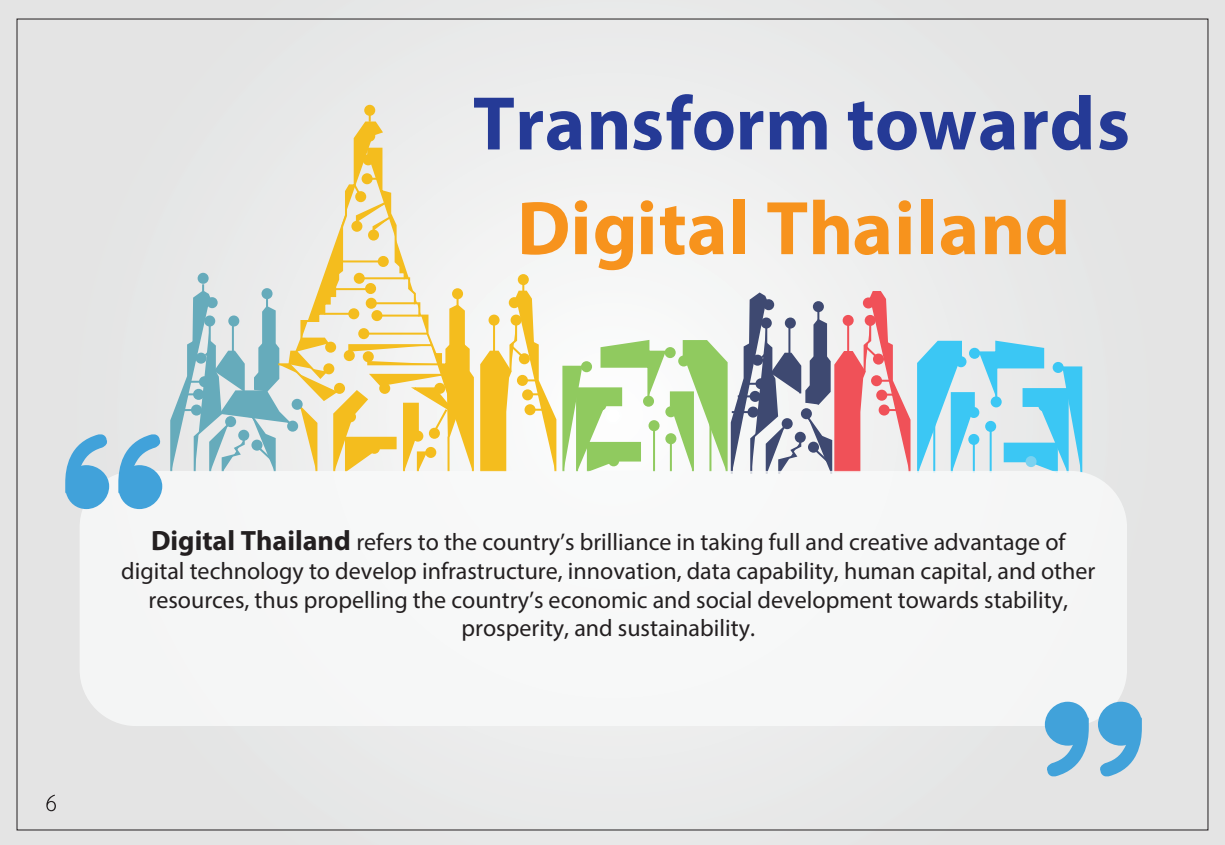
<style>
.page{position:relative;width:1225px;height:845px;background:#e4e5e4}
.page>*{position:absolute;margin:0;border:0;box-sizing:border-box;transform-origin:0 0}
.t1{font:700 76.6px "Myriad Pro";letter-spacing:.005em;color:#253a96}
.t2{font:700 76.6px "Myriad Pro";letter-spacing:.015em;color:#f7931d}
.t3{font:24px/28.8px "Myriad Pro";color:#231f20;text-align:center}
.s1{font-weight:700;font-size:28px}
</style>
<div class="page">
<div style="left:365px;top:106px;width:9px;height:9px;background:#f4bd1e;border-radius:50%"></div>
<div style="left:364px;top:105px;width:11px;height:11px;border:2px solid #f4bd1e;border-radius:50%"></div>
<svg style="left:170px;top:115px;width:913px;height:357px"></svg>
<div style="left:80px;top:471px;width:1047px;height:255px;background:#f9fafa;border-radius:56px"></div>
<svg style="left:65px;top:434px;width:97px;height:75px"></svg>
<svg style="left:1044px;top:701px;width:97px;height:75px"></svg>
<svg style="left:46px;top:794px;width:10px;height:17px"></svg>
<h1 class="t1" style="left:473px;top:74px;width:658px">Transform towards</h1>
<h1 class="t2" style="left:517px;top:178px;width:555px">Digital Thailand</h1>
<p class="t3" style="left:121px;top:527px;width:975px"><span class="s1">Digital Thailand</span> refers to the country’s brilliance in taking full and creative advantage of digital technology to develop infrastructure, innovation, data capability, human capital, and other resources, thus propelling the country’s economic and social development towards stability, prosperity, and sustainability.</p>
</div>
